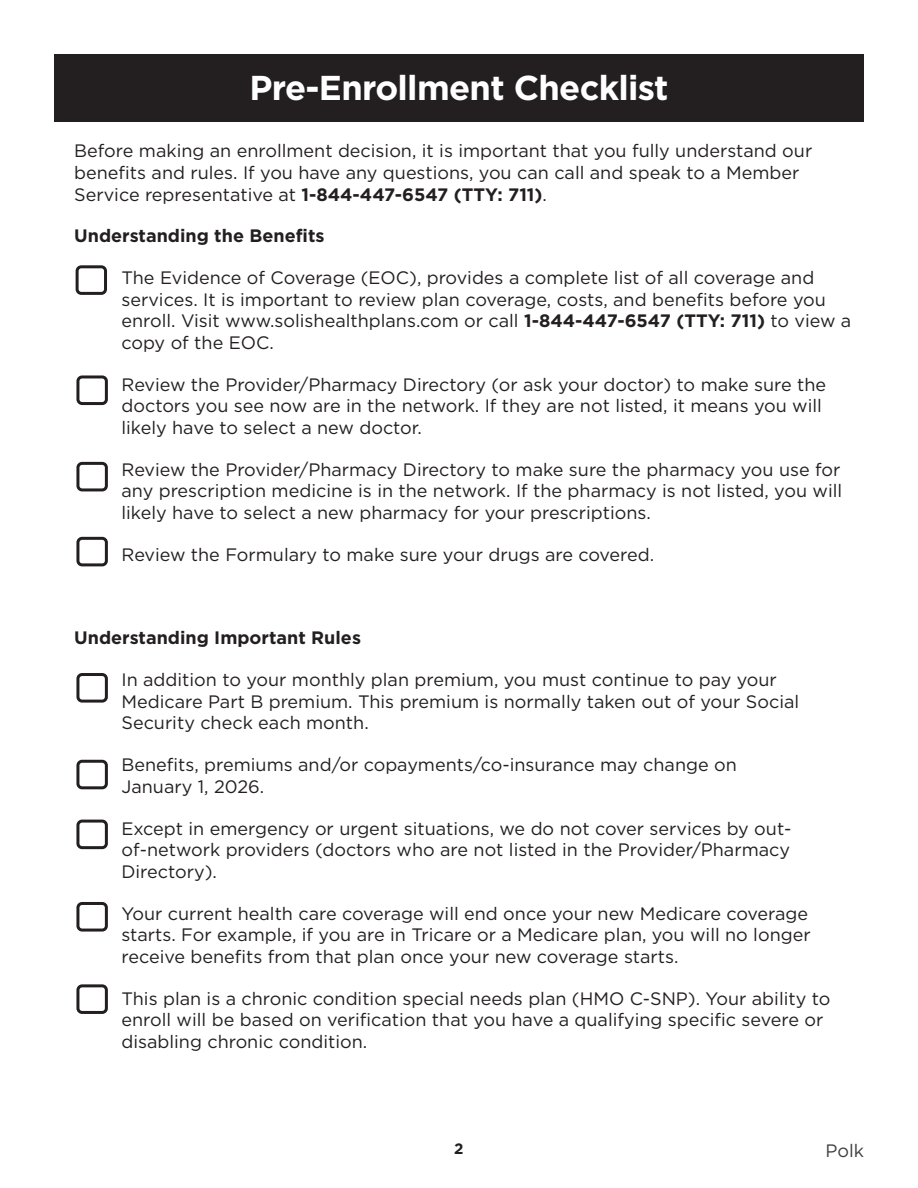
<style>
.page{position:relative;width:918px;height:1188px;background:#fff}
.page>*{position:absolute;margin:0;border:0;box-sizing:border-box;transform-origin:0 0}
.t1{font:700 34.5px "Gotham";letter-spacing:-.02em;color:#fff}
.t2{font:18px/21.6px "Gotham";color:#231f20}
.t3{font:700 18px "Gotham";color:#231f20}
.t4{font:18px "Gotham";color:#3f3f3f}
.t5{font:700 15px "Gotham";color:#231f20}
.s1{font-weight:700}
</style>
<div class="page">
<div style="left:76px;top:265px;width:31px;height:30px;border:3px solid #231f20;border-radius:4px"></div>
<div style="left:76px;top:375px;width:32px;height:30px;border:3px solid #231f20;border-radius:4px"></div>
<div style="left:76px;top:462px;width:32px;height:29px;border:3px solid #231f20;border-radius:4px"></div>
<div style="left:76px;top:537px;width:32px;height:29px;border:3px solid #231f20;border-radius:4px"></div>
<div style="left:76px;top:673px;width:32px;height:30px;border:3px solid #231f20;border-radius:4px"></div>
<div style="left:76px;top:760px;width:32px;height:29px;border:3px solid #231f20;border-radius:4px"></div>
<div style="left:76px;top:820px;width:32px;height:29px;border:3px solid #231f20;border-radius:4px"></div>
<div style="left:76px;top:902px;width:32px;height:30px;border:3px solid #231f20;border-radius:4px"></div>
<div style="left:76px;top:984px;width:32px;height:30px;border:3px solid #231f20;border-radius:4px"></div>
<div style="left:54px;top:54px;width:810px;height:68px;background:#231f20"></div>
<p class="t1" style="left:250px;top:68px;width:421px">Pre-Enrollment Checklist</p>
<p class="t2" style="left:74px;top:140px;width:740px">Before making an enrollment decision, it is important that you fully understand our benefits and rules. If you have any questions, you can call and speak to a Member<br>Service representative at <span class="s1">1-844-447-6547 (TTY: 711)</span>.</p>
<p class="t3" style="left:74px;top:225px;width:252px">Understanding the Benefits</p>
<p class="t2" style="left:122px;top:266px;width:731px">The Evidence of Coverage (EOC), provides a complete list of all coverage and services. It is important to review plan coverage, costs, and benefits before you enroll. Visit www.solishealthplans.com or call <span class="s1">1-844-447-6547 (TTY: 711)</span> to view a copy of the EOC.</p>
<p class="t2" style="left:122px;top:373px;width:706px">Review the Provider/Pharmacy Directory (or ask your doctor) to make sure the doctors you see now are in the network. If they are not listed, it means you will likely have to select a new doctor.</p>
<p class="t2" style="left:122px;top:458px;width:722px;text-align:justify">Review the Provider/Pharmacy Directory to make sure the pharmacy you use for any prescription medicine is in the network. If the pharmacy is not listed, you will likely have to select a new pharmacy for your prescriptions.</p>
<p class="t2" style="left:122px;top:543px;width:534px">Review the Formulary to make sure your drugs are covered.</p>
<p class="t3" style="left:74px;top:628px;width:288px">Understanding Important Rules</p>
<p class="t2" style="left:122px;top:669px;width:679px">In addition to your monthly plan premium, you must continue to pay your<br>Medicare Part B premium. This premium is normally taken out of your Social<br>Security check each month.</p>
<p class="t2" style="left:122px;top:754px;width:617px">Benefits, premiums and/or copayments/co-insurance may change on</p>
<p class="t2" style="left:122px;top:775px;width:144px">January 1, 2026.</p>
<p class="t2" style="left:122px;top:817px;width:672px;text-align:justify">Except in emergency or urgent situations, we do not cover services by out&shy;of-network providers (doctors who are not listed in the Provider/Pharmacy Directory).</p>
<p class="t2" style="left:122px;top:902px;width:691px">Your current health care coverage will end once your new Medicare coverage starts. For example, if you are in Tricare or a Medicare plan, you will no longer receive benefits from that plan once your new coverage starts.</p>
<p class="t2" style="left:122px;top:987px;width:710px">This plan is a chronic condition special needs plan (HMO C-SNP). Your ability to enroll will be based on verification that you have a qualifying specific severe or disabling chronic condition.</p>
<p class="t5" style="left:454px;top:1140px;width:11px">2</p>
<p class="t4" style="left:825px;top:1140px;width:40px">Polk</p>
</div>
